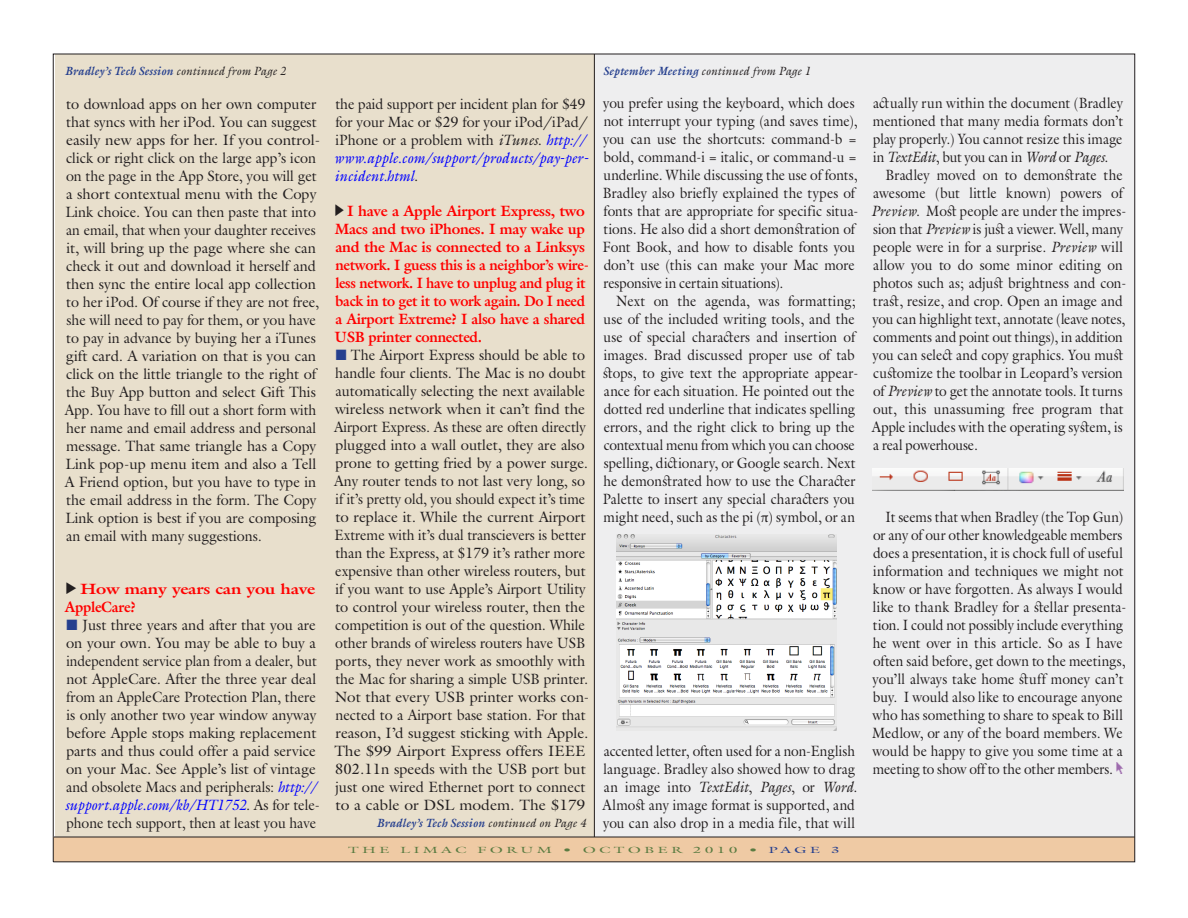
<style>
.page{position:relative;width:1188px;height:918px;background:#fff}
.page>*{position:absolute;margin:0;border:0;box-sizing:border-box;transform-origin:0 0}
.Body{font:15px/18px "Galliard Pro";color:#231f20;scale:.91 1}
.Body__No_Indents{font:15px/18px "Galliard Pro";color:#231f20}
.Body__No_Indents-2{font:15px/18px "Galliard Pro";color:#231f20;scale:.95 1}
.Body__No_Indents-3{font:700 15px/18px "Galliard Pro";letter-spacing:-.02em;color:#f00}
.Body__No_Indents-4{font:15px/18px "Galliard Pro";color:#231f20;scale:.94 1}
.Body__No_Indents-5{font:700 15px/18px "Galliard Pro";letter-spacing:-.02em;color:#f00;scale:1.17 1}
.Body__No_Indents-6{font:italic 700 12px "Galliard Pro";letter-spacing:.015em;color:#253f8e;scale:.95 1}
.Body__No_Indents-7{font:italic 12px "Galliard Pro";letter-spacing:.015em;color:#231f20;scale:.95 1}
.t1{font:9px "Galliard Pro";letter-spacing:.2em;color:#5b7c42;scale:1.75 1}
.s1{font-weight:400;color:#231f20}
.s2{font-weight:700;color:#253f8e}
.s3{color:#253f8e}
.s4{font-style:italic;color:#00f}
.s5{font-style:italic}
</style>
<div class="page">
<div style="left:55px;top:54px;width:540px;height:783px;background:#e8dfcc"></div>
<div style="left:595px;top:54px;width:540px;height:783px;background:#eeeeef"></div>
<div style="left:53px;top:837px;width:1082px;height:25px;background:#efcaa4"></div>
<hr style="left:54px;top:837px;width:1081px;height:1px;background:#231f20">
<hr style="left:594px;top:54px;width:1px;height:783px;background:#231f20">
<img style="left:616px;top:535px;width:220px;height:195px">
<img style="left:873px;top:468px;width:251px;height:23px">
<p class="Body__No_Indents-6" style="left:65px;top:63px;width:233px">Bradley’s Tech Session <span class="s1">continued from Page 2</span></p>
<p class="Body__No_Indents-7" style="left:603px;top:63px;width:220px"><span class="s2">September Meeting</span> continued from Page 1</p>
<p class="Body__No_Indents" style="left:65px;top:95px;width:257px">to download apps on her own computer that syncs with her iPod. You can suggest easily new apps for her. If you control&shy;click or right click on the large app’s icon on the page in the App Store, you will get a short contextual menu with the Copy Link choice. You can then paste that into an email, that when your daughter receives it, will bring up the page where she can check it out and download it herself and then sync the entire local app collection to her iPod. Of course if they are not free, she will need to pay for them, or you have to pay in advance by buying her a iTunes gift card. A variation on that is you can click on the little triangle to the right of the Buy App button and select Gift This App. You have to fill out a short form with her name and email address and personal message. That same triangle has a Copy Link pop-up menu item and also a Tell A Friend option, but you have to type in the email address in the form. The Copy Link option is best if you are composing an email with many suggestions.</p>
<p class="Body__No_Indents-5" style="left:65px;top:580px;width:216px;text-indent:15px">How many years can you have<br>AppleCare?</p>
<p class="Body__No_Indents" style="left:65px;top:616px;width:256px"><span class="s3">■</span> Just three years and after that you are on your own. You may be able to buy a independent service plan from a dealer, but not AppleCare. After the three year deal from an AppleCare Protection Plan, there is only another two year window anyway before Apple stops making replacement parts and thus could offer a paid service on your Mac. See Apple’s list of vintage and obsolete Macs and peripherals: <span class="s4">http:// support.apple.com/kb/HT1752</span>. As for tele&shy;phone tech support, then at least you have</p>
<p class="Body__No_Indents-4" style="left:334px;top:95px;width:272px">the paid support per incident plan for $49 for your Mac or $29 for your iPod/iPad/ iPhone or a problem with <span class="s5">iTunes</span>. <span class="s4">http:// www.apple.com/support/products/pay-per&shy;incident.html</span>.</p>
<p class="Body__No_Indents-3" style="left:335px;top:202px;width:256px;text-indent:13px">I have a Apple Airport Express, two Macs and two iPhones. I may wake up and the Mac is connected to a Linksys network. I guess this is a neighbor’s wire&shy;less network. I have to unplug and plug it back in to get it to work again. Do I need a Airport Extreme? I also have a shared USB printer connected.</p>
<p class="Body__No_Indents-2" style="left:334px;top:346px;width:270px"><span class="s3">■</span> The Airport Express should be able to handle four clients. The Mac is no doubt automatically selecting the next available wireless network when it can’t find the Airport Express. As these are often directly plugged into a wall outlet, they are also prone to getting fried by a power surge.<br>Any router tends to not last very long, so if it’s pretty old, you should expect it’s time to replace it. While the current Airport Extreme with it’s dual transcievers is better than the Express, at $179 it’s rather more expensive than other wireless routers, but if you want to use Apple’s Airport Utility to control your wireless router, then the competition is out of the question. While other brands of wireless routers have USB ports, they never work as smoothly with the Mac for sharing a simple USB printer.<br>Not that every USB printer works con&shy;nected to a Airport base station. For that reason, I’d suggest sticking with Apple.<br>The $99 Airport Express offers IEEE 802.11n speeds with the USB port but just one wired Ethernet port to connect to a cable or DSL modem. The $179</p>
<p class="Body__No_Indents-6" style="left:376px;top:816px;width:222px">Bradley’s Tech Session <span class="s1">continued on Page 4</span></p>
<p class="Body" style="left:603px;top:94px;width:283px">you prefer using the keyboard, which does not interrupt your typing (and saves time), you can use the shortcuts: command-b = bold, command-i = italic, or command-u = underline. While discussing the use of fonts, Bradley also briefly explained the types of fonts that are appropriate for specific situa&shy;tions. He also did a short demonstration of Font Book, and how to disable fonts you don’t use (this can make your Mac more responsive in certain situations).</p>
<p class="Body" style="left:603px;top:292px;width:283px;text-indent:14px">Next on the agenda, was formatting; use of the included writing tools, and the use of special characters and insertion of images. Brad discussed proper use of tab stops, to give text the appropriate appear&shy;ance for each situation. He pointed out the dotted red underline that indicates spelling errors, and the right click to bring up the contextual menu from which you can choose spelling, dictionary, or Google search. Next he demonstrated how to use the Character Palette to insert any special characters you might need, such as the pi (π) symbol, or an</p>
<p class="Body" style="left:602px;top:742px;width:282px">accented letter, often used for a non-English language. Bradley also showed how to drag an image into <span class="s5">TextEdit</span>, <span class="s5">Pages</span>, or <span class="s5">Word</span>.<br>Almost any image format is supported, and you can also drop in a media file, that will</p>
<p class="t1" style="left:348px;top:844px;width:282px">THE LIMAC FORUM • OCTOBER 2010 • <span class="s3">PAGE 3</span></p>
<p class="Body" style="left:873px;top:94px;width:277px;text-align:justify">actually run within the document (Bradley mentioned that many media formats don’t play properly.) You cannot resize this image in <span class="s5">TextEdit</span>, but you can in <span class="s5">Word</span> or <span class="s5">Pages</span>.</p>
<p class="Body" style="left:871px;top:166px;width:282px;text-indent:14px">Bradley moved on to demonstrate the awesome (but little known) powers of <span class="s5">Preview</span>. Most people are under the impres&shy;sion that <span class="s5">Preview</span> is just a viewer. Well, many people were in for a surprise. <span class="s5">Preview</span> will allow you to do some minor editing on photos such as; adjust brightness and con&shy;trast, resize, and crop. Open an image and you can highlight text, annotate (leave notes, comments and point out things), in addition you can select and copy graphics. You must customize the toolbar in Leopard’s version of <span class="s5">Preview</span> to get the annotate tools. It turns out, this unassuming free program that Apple includes with the operating system, is a real powerhouse.</p>
<p class="Body" style="left:872px;top:508px;width:281px;text-indent:13px">It seems that when Bradley (the Top Gun) or any of our other knowledgeable members does a presentation, it is chock full of useful information and techniques we might not know or have forgotten. As always I would like to thank Bradley for a stellar presenta&shy;tion. I could not possibly include everything he went over in this article. So as I have often said before, get down to the meetings, you’ll always take home stuff money can’t buy. I would also like to encourage anyone who has something to share to speak to Bill Medlow, or any of the board members. We would be happy to give you some time at a meeting to show off to the other members.</p>
</div>
